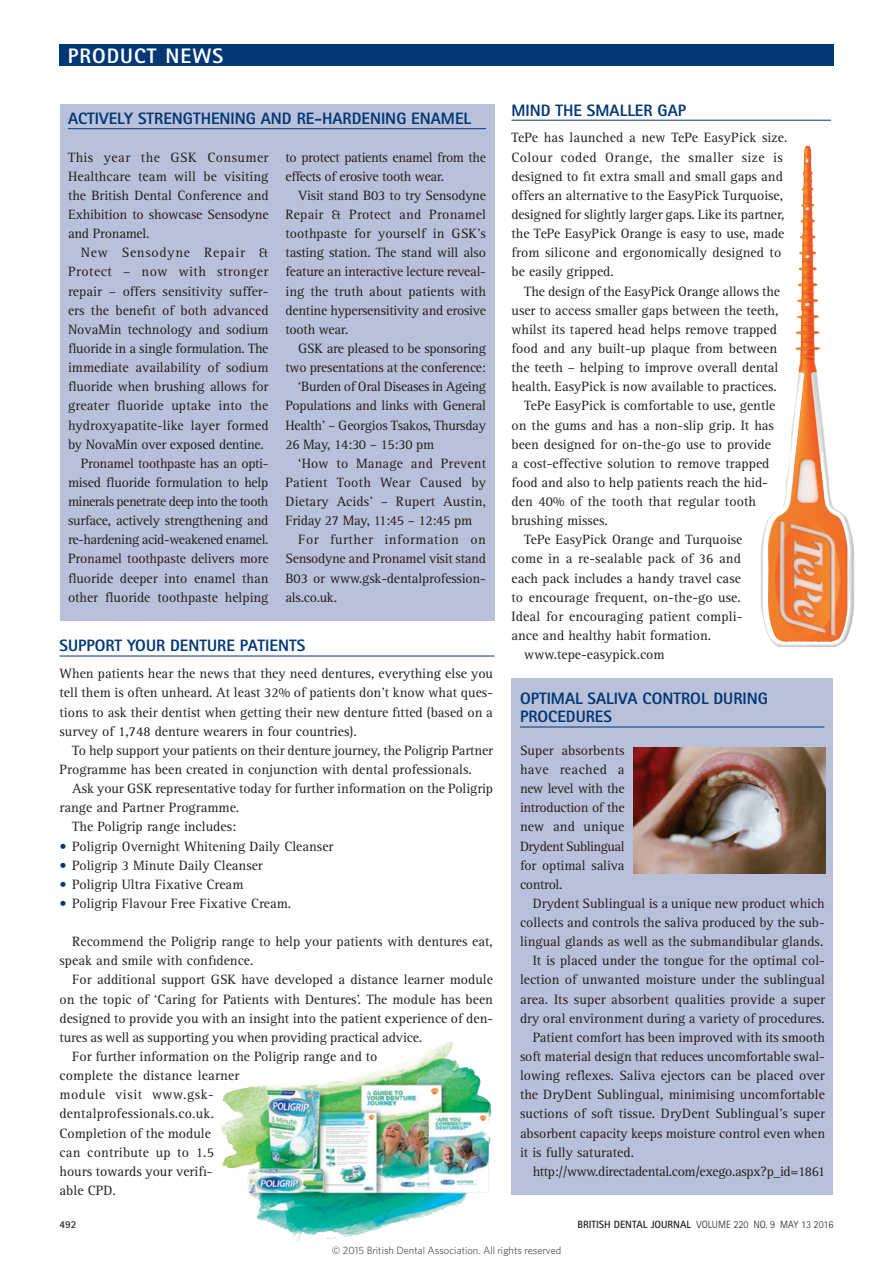
<style>
.page{position:relative;width:893px;height:1263px;background:#fff}
.page>*{position:absolute;margin:0;border:0;box-sizing:border-box;transform-origin:0 0}
.t1{font:800 21px "Rotis Sans Serif Std";letter-spacing:.05em;color:#fff}
.products_crosshead_1{font:800 16.5px/18px "Rotis Sans Serif Std";color:#013775}
.body_9_3pt_justified{font:13.95px/19.2px "Rotis Serif Std";color:#231f20;text-align:justify}
.body_fullout_9_3pt_j{font:13.95px/19.2px "Rotis Serif Std";color:#231f20;text-align:justify}
.body_9_3pt_justified-2{font:13.95px/19.2px "Rotis Serif Std";letter-spacing:-.02em;color:#231f20;text-align:right}
.body_9_3pt_justified-3{font:13.95px/19.2px "Rotis Serif Std";letter-spacing:-.025em;color:#231f20}
.body_9_3pt_justified-4{font:13.95px "Rotis Serif Std";letter-spacing:-.03em;color:#231f20}
.t2{font:300 10.5px "Whitney";color:#231f20}
.t3{font:300 10.5px "Rotis Sans Serif Std";color:#231f20}
.t4{font:700 10.5px "Rotis Sans Serif Std";color:#231f20}
.s1{color:#013775}
.s2{font-weight:700}
</style>
<div class="page">
<div style="left:59px;top:45px;width:774px;height:21px;background:#013775"></div>
<div style="left:60px;top:104px;width:434px;height:517px;background:#b9c0d9"></div>
<hr style="left:68px;top:128px;width:418px;height:1px;background:#013775">
<div style="left:512px;top:678px;width:321px;height:517px;background:#b9c0d9"></div>
<hr style="left:520px;top:727px;width:304px;height:1px;background:#013775">
<img style="left:633px;top:747px;width:192px;height:126px">
<hr style="left:511px;top:120px;width:320px;height:1px;background:#013775">
<hr style="left:60px;top:656px;width:434px;height:1px;background:#013775">
<img style="left:220px;top:1041px;width:232px;height:200px">
<img style="left:764px;top:146px;width:87px;height:498px">
<h1 class="t1" style="left:68px;top:42px;width:157px">PRODUCT NEWS</h1>
<p class="products_crosshead_1" style="left:68px;top:109px;width:405px">ACTIVELY STRENGTHENING AND RE-HARDENING ENAMEL</p>
<p class="body_fullout_9_3pt_j" style="left:68px;top:148px;width:202px">This year the GSK Consumer Healthcare team will be visiting the British Dental Conference and Exhibition to showcase Sensodyne and Pronamel.</p>
<p class="body_9_3pt_justified" style="left:68px;top:243px;width:202px;text-indent:13px">New Sensodyne Repair &amp; Protect – now with stronger repair – offers sensitivity suffer&shy;ers the benefit of both advanced NovaMin technology and sodium fluoride in a single formulation. The immediate availability of sodium fluoride when brushing allows for greater fluoride uptake into the hydroxyapatite-like layer formed by NovaMin over exposed dentine.</p>
<p class="body_9_3pt_justified" style="left:68px;top:454px;width:202px;text-indent:13px">Pronamel toothpaste has an opti&shy;mised fluoride formulation to help minerals penetrate deep into the tooth surface, actively strengthening and re-hardening acid-weakened enamel.<br>Pronamel toothpaste delivers more fluoride deeper into enamel than other fluoride toothpaste helping</p>
<p class="body_9_3pt_justified-3" style="left:285px;top:148px;width:202px">to protect patients enamel from the effects of erosive tooth wear.</p>
<p class="body_9_3pt_justified" style="left:285px;top:186px;width:202px;text-indent:13px">Visit stand B03 to try Sensodyne Repair &amp; Protect and Pronamel toothpaste for yourself in GSK’s tasting station. The stand will also feature an interactive lecture reveal&shy;ing the truth about patients with dentine hypersensitivity and erosive tooth wear.</p>
<p class="body_9_3pt_justified-2" style="left:285px;top:339px;width:202px">GSK are pleased to be sponsoring two presentations at the conference:</p>
<p class="body_9_3pt_justified" style="left:285px;top:377px;width:202px;text-indent:13px">‘Burden of Oral Diseases in Ageing Populations and links with General Health’ – Georgios Tsakos, Thursday 26 May, 14:30 – 15:30 pm</p>
<p class="body_9_3pt_justified" style="left:285px;top:454px;width:202px;text-indent:13px">‘How to Manage and Prevent Patient Tooth Wear Caused by Dietary Acids’ – Rupert Austin, Friday 27 May, 11:45 – 12:45 pm</p>
<p class="body_9_3pt_justified" style="left:285px;top:530px;width:202px;text-indent:13px">For further information on Sensodyne and Pronamel visit stand B03 or www.gsk-dentalprofession&shy;als.co.uk.</p>
<p class="products_crosshead_1" style="left:60px;top:637px;width:247px">SUPPORT YOUR DENTURE PATIENTS</p>
<p class="body_fullout_9_3pt_j" style="left:60px;top:664px;width:435px">When patients hear the news that they need dentures, everything else you tell them is often unheard. At least 32% of patients don’t know what ques&shy;tions to ask their dentist when getting their new denture fitted (based on a survey of 1,748 denture wearers in four countries).</p>
<p class="body_9_3pt_justified" style="left:60px;top:741px;width:435px;text-indent:13px">To help support your patients on their denture journey, the Poligrip Partner<br>Programme has been created in conjunction with dental professionals.</p>
<p class="body_9_3pt_justified" style="left:60px;top:779px;width:435px;text-indent:13px">Ask your GSK representative today for further information on the Poligrip range and Partner Programme.</p>
<p class="body_9_3pt_justified" style="left:72px;top:817px;width:165px">The Poligrip range includes:</p>
<p class="body_9_3pt_justified" style="left:60px;top:837px;width:275px"><span class="s1">•</span> Poligrip Overnight Whitening Daily Cleanser</p>
<p class="body_9_3pt_justified" style="left:60px;top:856px;width:205px"><span class="s1">•</span> Poligrip 3 Minute Daily Cleanser</p>
<p class="body_9_3pt_justified" style="left:60px;top:875px;width:185px"><span class="s1">•</span> Poligrip Ultra Fixative Cream</p>
<p class="body_9_3pt_justified" style="left:60px;top:894px;width:233px"><span class="s1">•</span> Poligrip Flavour Free Fixative Cream.</p>
<p class="body_9_3pt_justified" style="left:60px;top:932px;width:435px;text-indent:13px">Recommend the Poligrip range to help your patients with dentures eat, speak and smile with confidence.</p>
<p class="body_9_3pt_justified" style="left:60px;top:971px;width:435px;text-indent:13px">For additional support GSK have developed a distance learner module on the topic of ‘Caring for Patients with Dentures’. The module has been designed to provide you with an insight into the patient experience of den&shy;tures as well as supporting you when providing practical advice.</p>
<p class="body_9_3pt_justified" style="left:60px;top:1047px;width:319px;text-align:left;text-indent:13px">For further information on the Poligrip range and to complete the distance learner<br>module visit www.gsk-<br>dentalprofessionals.co.uk.<br>Completion of the module<br>can contribute up to 1.5<br>hours towards your verifi-<br>able CPD.</p>
<p class="products_crosshead_1" style="left:511px;top:101px;width:176px">MIND THE SMALLER GAP</p>
<p class="body_fullout_9_3pt_j" style="left:511px;top:129px;width:278px;text-align:left">TePe has launched a new TePe EasyPick size.<br>Colour coded Orange, the smaller size is designed to fit extra small and small gaps and offers an alternative to the EasyPick Turquoise, designed for slightly larger gaps. Like its partner, the TePe EasyPick Orange is easy to use, made from silicone and ergonomically designed to be easily gripped.</p>
<p class="body_9_3pt_justified" style="left:511px;top:282px;width:270px;text-align:left;text-indent:13px">The design of the EasyPick Orange allows the user to access smaller gaps between the teeth, whilst its tapered head helps remove trapped food and any built-up plaque from between the teeth – helping to improve overall dental health. EasyPick is now available to practices.</p>
<p class="body_9_3pt_justified" style="left:511px;top:397px;width:265px;text-align:left;text-indent:13px">TePe EasyPick is comfortable to use, gentle on the gums and has a non-slip grip. It has been designed for on-the-go use to provide a cost-effective solution to remove trapped food and also to help patients reach the hid&shy;den 40% of the tooth that regular tooth brushing misses.</p>
<p class="body_9_3pt_justified" style="left:511px;top:530px;width:233px;text-indent:13px">TePe EasyPick Orange and Turquoise come in a re-sealable pack of 36 and each pack includes a handy travel case to encourage frequent, on-the-go use.<br>Ideal for encouraging patient compli&shy;ance and healthy habit formation.</p>
<p class="body_9_3pt_justified" style="left:524px;top:645px;width:142px">www.tepe-easypick.com</p>
<p class="products_crosshead_1" style="left:520px;top:689px;width:249px">OPTIMAL SALIVA CONTROL DURING<br>PROCEDURES</p>
<p class="body_fullout_9_3pt_j" style="left:520px;top:741px;width:106px">Super absorbents have reached a new level with the introduction of the new and unique Drydent Sublingual for optimal saliva control.</p>
<p class="body_9_3pt_justified" style="left:520px;top:894px;width:306px;text-indent:13px">Drydent Sublingual is a unique new product which collects and controls the saliva produced by the sub&shy;lingual glands as well as the submandibular glands.</p>
<p class="body_9_3pt_justified" style="left:520px;top:951px;width:306px;text-indent:13px">It is placed under the tongue for the optimal col&shy;lection of unwanted moisture under the sublingual area. Its super absorbent qualities provide a super dry oral environment during a variety of procedures.</p>
<p class="body_9_3pt_justified" style="left:520px;top:1028px;width:307px;text-indent:13px">Patient comfort has been improved with its smooth soft material design that reduces uncomfortable swal&shy;lowing reflexes. Saliva ejectors can be placed over the DryDent Sublingual, minimising uncomfortable suctions of soft tissue. DryDent Sublingual’s super absorbent capacity keeps moisture control even when it is fully saturated.</p>
<p class="body_9_3pt_justified-4" style="left:533px;top:1163px;width:294px">http://www.directadental.com/exego.aspx?p_id=1861</p>
<p class="t4" style="left:60px;top:1217px;width:18px">492</p>
<p class="t3" style="left:577px;top:1218px;width:257px"><span class="s2">BRITISH DENTAL JOURNAL</span> VOLUME 220 NO. 9 MAY 13 2016</p>
<p class="t2" style="left:332px;top:1243px;width:231px">© 2015 British Dental Association. All rights reserved</p>
</div>
